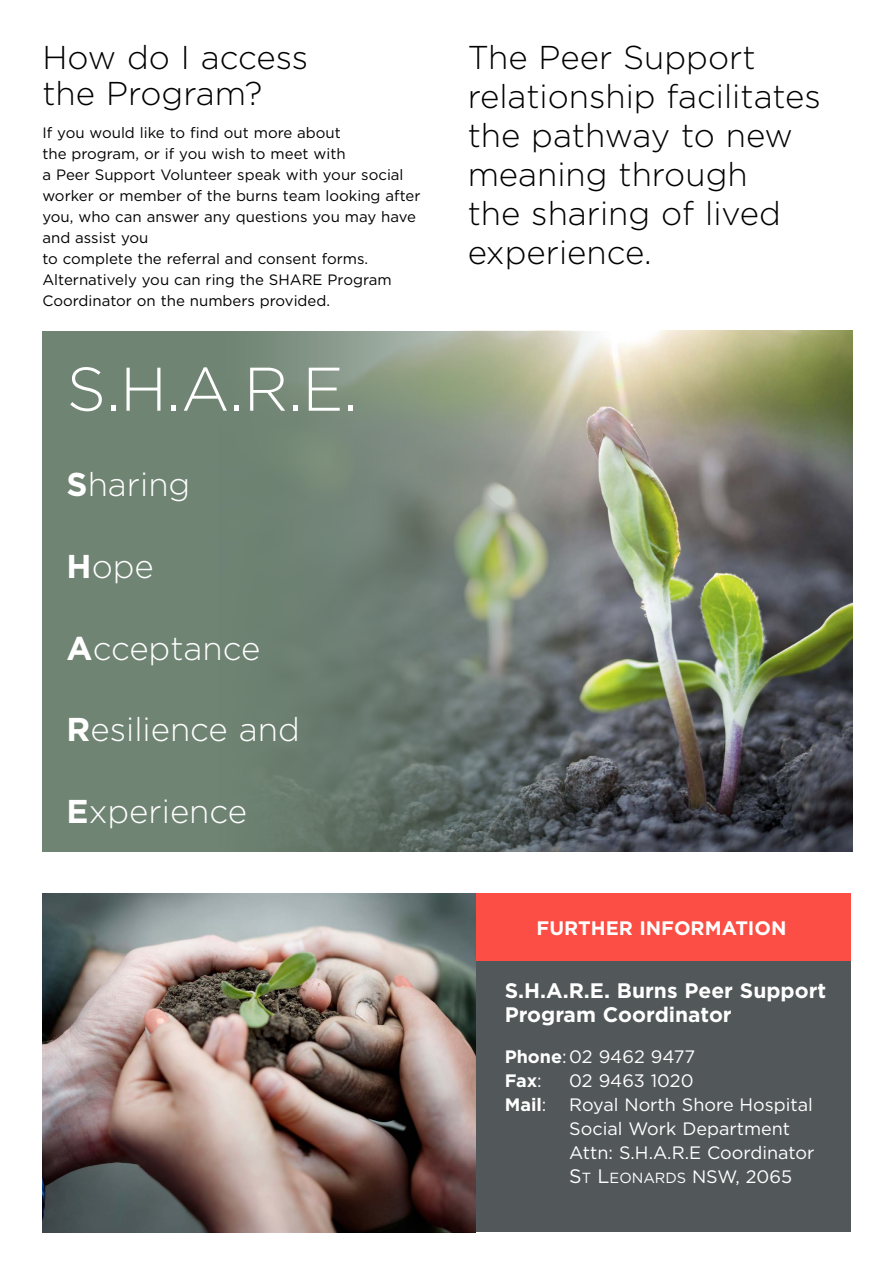
<style>
.page{position:relative;width:893px;height:1263px;background:#fff}
.page>*{position:absolute;margin:0;border:0;box-sizing:border-box;transform-origin:0 0}
.Body{font:300 61.5px "Gotham";color:#fff}
.Headers{font:300 33px/39px "Gotham";color:#000}
.Headers-2{font:300 33px "Gotham";color:#fff}
.Body-2{font:700 21px/24px "Gotham";color:#fff}
.Body-3{font:700 19.5px "Gotham";color:#fff}
.Body-4{font:18px "Gotham";color:#fff}
.Body-5{font:700 18px "Gotham";color:#fff}
.Body-6{font:15px/21px "Gotham";color:#000}
.Body-7{font:14.7px "Gotham";color:#fff}
.s1{font-weight:700}
.s2{font-weight:400}
.s3{font-size:19.5px}
.s4{font-size:18px}
</style>
<div class="page">
<div style="left:43px;top:332px;width:809px;height:520px;background:#6f8473"></div>
<div style="left:472px;top:958px;width:378px;height:274px;background:#52575a"></div>
<div style="left:472px;top:893px;width:379px;height:68px;background:#fd4e45"></div>
<img style="left:42px;top:893px;width:433px;height:339px">
<img style="left:155px;top:330px;width:697px;height:522px">
<p class="Headers" style="left:42px;top:38px;width:267px;line-height:36px">How do I access the Program?</p>
<p class="Body-6" style="left:42px;top:122px;width:379px">If you would like to find out more about<br>the program, or if you wish to meet with<br>a Peer Support Volunteer speak with your social worker or member of the burns team looking after you, who can answer any questions you may have and assist you<br>to complete the referral and consent forms.<br>Alternatively you can ring the SHARE Program Coordinator on the numbers provided.</p>
<p class="Body" style="left:67px;top:350px;width:293px">S.H.A.R.E.</p>
<p class="Headers-2" style="left:67px;top:464px;width:125px"><span class="s1">S</span>haring</p>
<p class="Headers-2" style="left:67px;top:545px;width:89px"><span class="s1">H</span>ope</p>
<p class="Headers-2" style="left:67px;top:627px;width:195px"><span class="s1">A</span>cceptance</p>
<p class="Headers-2" style="left:67px;top:708px;width:235px"><span class="s1">R</span>esilience and</p>
<p class="Headers-2" style="left:67px;top:790px;width:182px"><span class="s1">E</span>xperience</p>
<p class="Headers" style="left:468px;top:37px;width:355px">The Peer Support relationship facilitates the pathway to new meaning through<br>the sharing of lived experience.</p>
<p class="Body-3" style="left:537px;top:915px;width:251px">FURTHER INFORMATION</p>
<p class="Body-2" style="left:505px;top:978px;width:323px">S.H.A.R.E. Burns Peer Support<br>Program Coordinator</p>
<p class="Body-4" style="left:505px;top:1045px;width:192px"><span class="s1">Phone</span>:02 9462 9477</p>
<p class="Body-5" style="left:505px;top:1068px;width:39px">Fax<span class="s2">:</span></p>
<p class="Body-4" style="left:569px;top:1069px;width:126px">02 9463 1020</p>
<p class="Body-5" style="left:505px;top:1092px;width:43px">Mail<span class="s2">:</span></p>
<p class="Body-4" style="left:569px;top:1093px;width:245px">Royal North Shore Hospital</p>
<p class="Body-4" style="left:569px;top:1117px;width:222px">Social Work Department</p>
<p class="Body-4" style="left:569px;top:1141px;width:247px">Attn: S.H.A.R.E Coordinator</p>
<p class="Body-7" style="left:569px;top:1168px;width:224px"><span class="s3">S</span>T <span class="s3">L</span>EONARDS <span class="s4">NSW, 2065</span></p>
</div>
